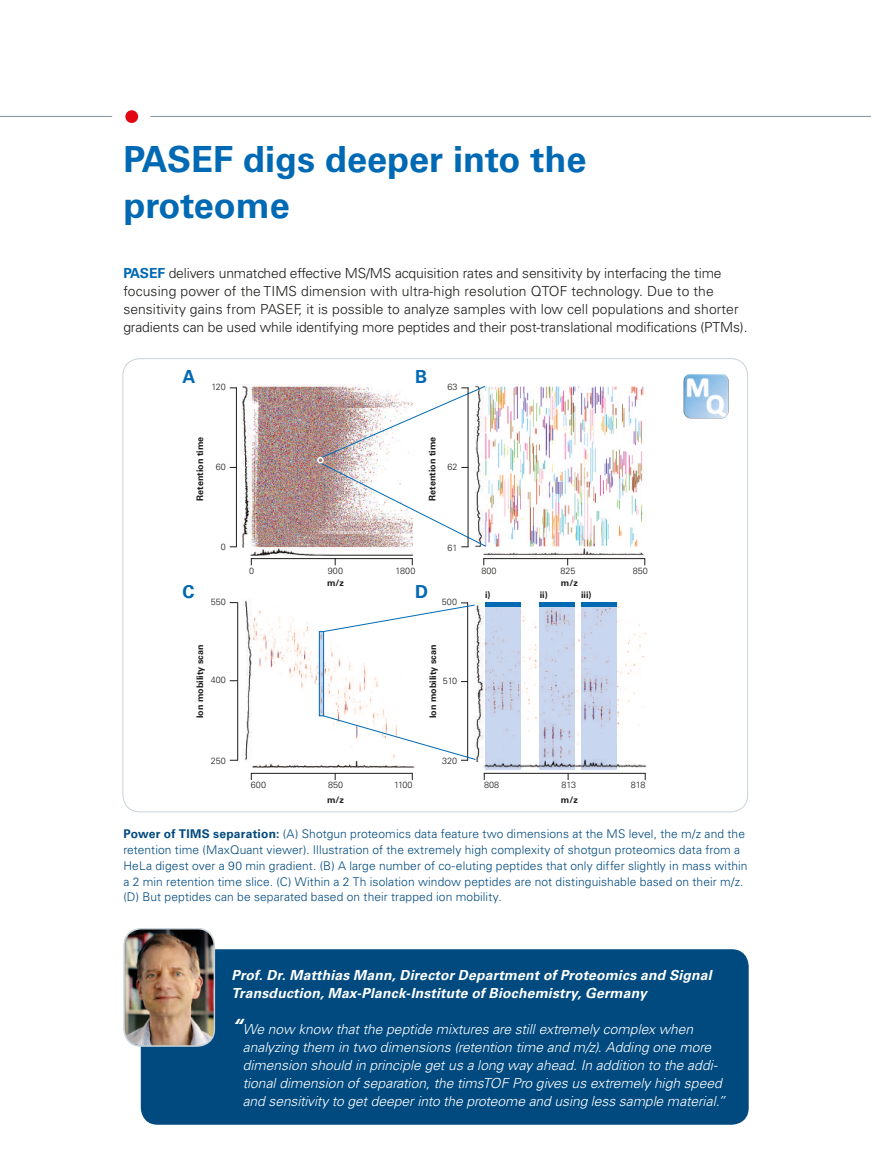
<style>
.page{position:relative;width:871px;height:1165px;background:#fff}
.page>*{position:absolute;margin:0;border:0;box-sizing:border-box;transform-origin:0 0}
.t1{font:700 36px/45px "Univers LT Std";color:#0069b4}
.t2{font:700 18px "Univers LT Std";color:#0069b4}
.t3{font:300 13.8px/18px "Univers LT Std";letter-spacing:-.01em;color:#1d1d1b}
.t4{font:italic 300 13.8px/18px "Univers LT Std";letter-spacing:-.005em;color:#fff}
.t5{font:italic 700 13.8px/18px "Univers LT Std";letter-spacing:.015em;color:#fff}
.t6{font:300 12px/15.8px "Univers LT Std";letter-spacing:.01em;color:#004a7f}
.t7{font:700 9px "Univers LT Std";color:#1d1d1b}
.t8{font:300 9px "Univers LT Std";color:#1d1d1b}
.s1{font-weight:700;color:#0069b4}
.s2{font-weight:700}
.s3{font-weight:700;font-size:21px}
</style>
<div class="page">
<hr style="left:0;top:116px;width:112px;height:1px;background:#83939c">
<div style="left:125px;top:110px;width:13px;height:13px;background:#e30614;border-radius:50%"></div>
<hr style="left:150px;top:116px;width:721px;height:1px;background:#83939c">
<div style="left:141px;top:949px;width:608px;height:175px;background:#004a7f;border-radius:17px"></div>
<img style="left:126px;top:930px;width:88px;height:115px">
<div style="left:123px;top:927px;width:92px;height:119px;border:2px solid #c9d3d9;border-radius:17px"></div>
<img style="left:683px;top:375px;width:45px;height:44px">
<img style="left:476px;top:602px;width:170px;height:159px">
<img style="left:252px;top:760px;width:162px;height:7px">
<img style="left:243px;top:600px;width:76px;height:160px">
<img style="left:482px;top:759px;width:164px;height:8px">
<img style="left:478px;top:384px;width:166px;height:162px">
<img style="left:483px;top:548px;width:161px;height:9px">
<img style="left:241px;top:384px;width:100px;height:163px">
<img style="left:250px;top:547px;width:163px;height:8px">
<div style="left:317px;top:457px;width:7px;height:6px;border:2px solid #fff;border-radius:50%"></div>
<hr style="left:236px;top:387px;width:1px;height:160px;background:#1d1d1b">
<hr style="left:251px;top:558px;width:162px;height:1px;background:#1d1d1b">
<hr style="left:483px;top:558px;width:162px;height:1px;background:#1d1d1b">
<img style="left:319px;top:385px;width:168px;height:162px">
<hr style="left:237px;top:602px;width:1px;height:158px;background:#1d1d1b">
<hr style="left:251px;top:772px;width:162px;height:1px;background:#1d1d1b">
<hr style="left:484px;top:772px;width:162px;height:1px;background:#1d1d1b">
<div style="left:485px;top:602px;width:35px;height:167px;background:#c9d6ef"></div>
<hr style="left:485px;top:602px;width:35px;height:4px;background:#0069b4">
<div style="left:540px;top:602px;width:35px;height:167px;background:#c9d6ef"></div>
<div style="left:581px;top:602px;width:35px;height:167px;background:#c9d6ef"></div>
<svg style="left:319px;top:602px;width:157px;height:158px"></svg>
<hr style="left:323px;top:631px;width:1px;height:85px;background:#0069b4">
<hr style="left:540px;top:602px;width:35px;height:4px;background:#0069b4">
<hr style="left:581px;top:602px;width:35px;height:4px;background:#0069b4">
<h1 class="t1" style="left:123px;top:137px;width:465px">PASEF digs deeper into the proteome</h1>
<p class="t3" style="left:123px;top:264px;width:626px"><span class="s1">PASEF</span> delivers unmatched effective MS/MS acquisition rates and sensitivity by interfacing the time focusing power of the TIMS dimension with ultra-high resolution QTOF technology. Due to the sensitivity gains from PASEF, it is possible to analyze samples with low cell populations and shorter gradients can be used while identifying more peptides and their post-translational modifications (PTMs).</p>
<h2 class="t2" style="left:182px;top:366px;width:14px">A</h2>
<h2 class="t2" style="left:415px;top:366px;width:14px">B</h2>
<p class="t8" style="left:211px;top:381px;width:16px">120</p>
<p class="t8" style="left:448px;top:381px;width:12px">63</p>
<p class="t7" style="left:195px;top:500px;width:65px;rotate:-90deg">Retention time</p>
<p class="t7" style="left:427px;top:500px;width:65px;rotate:-90deg">Retention time</p>
<p class="t8" style="left:216px;top:461px;width:12px">60</p>
<p class="t8" style="left:448px;top:461px;width:12px">62</p>
<p class="t8" style="left:221px;top:541px;width:7px">0</p>
<p class="t8" style="left:448px;top:542px;width:12px">61</p>
<p class="t8" style="left:249px;top:565px;width:7px">0</p>
<p class="t8" style="left:328px;top:565px;width:17px">900</p>
<p class="t8" style="left:395px;top:565px;width:21px">1800</p>
<p class="t8" style="left:481px;top:565px;width:17px">800</p>
<p class="t8" style="left:561px;top:565px;width:17px">825</p>
<p class="t8" style="left:633px;top:565px;width:17px">850</p>
<p class="t7" style="left:327px;top:577px;width:18px">m/z</p>
<p class="t7" style="left:561px;top:577px;width:18px">m/z</p>
<h2 class="t2" style="left:182px;top:580px;width:14px">C</h2>
<h2 class="t2" style="left:415px;top:580px;width:14px">D</h2>
<p class="t7" style="left:485px;top:589px;width:7px">i)</p>
<p class="t7" style="left:540px;top:589px;width:10px">ii)</p>
<p class="t7" style="left:581px;top:589px;width:12px">iii)</p>
<p class="t8" style="left:211px;top:596px;width:17px">550</p>
<p class="t8" style="left:442px;top:596px;width:17px">500</p>
<p class="t7" style="left:195px;top:718px;width:75px;rotate:-90deg">Ion mobility scan</p>
<p class="t7" style="left:428px;top:718px;width:75px;rotate:-90deg">Ion mobility scan</p>
<p class="t8" style="left:211px;top:674px;width:17px">400</p>
<p class="t8" style="left:443px;top:675px;width:16px">510</p>
<p class="t8" style="left:211px;top:755px;width:17px">250</p>
<p class="t8" style="left:442px;top:755px;width:17px">320</p>
<p class="t8" style="left:251px;top:779px;width:17px">600</p>
<p class="t8" style="left:328px;top:779px;width:17px">850</p>
<p class="t8" style="left:394px;top:779px;width:20px">1100</p>
<p class="t8" style="left:484px;top:779px;width:17px">808</p>
<p class="t8" style="left:561px;top:779px;width:16px">813</p>
<p class="t8" style="left:631px;top:779px;width:16px">818</p>
<p class="t7" style="left:327px;top:794px;width:18px">m/z</p>
<p class="t7" style="left:561px;top:794px;width:18px">m/z</p>
<p class="t6" style="left:123px;top:826px;width:626px"><span class="s2">Power of TIMS separation:</span> (A) Shotgun proteomics data feature two dimensions at the MS level, the m/z and the retention time (MaxQuant viewer). Illustration of the extremely high complexity of shotgun proteomics data from a HeLa digest over a 90 min gradient. (B) A large number of co-eluting peptides that only differ slightly in mass within a 2 min retention time slice. (C) Within a 2 Th isolation window peptides are not distinguishable based on their m/z. (D) But peptides can be separated based on their trapped ion mobility.</p>
<p class="t5" style="left:232px;top:965px;width:482px">Prof. Dr. Matthias Mann, Director Department of Proteomics and Signal<br>Transduction, Max-Planck-Institute of Biochemistry, Germany</p>
<p class="t4" style="left:243px;top:1019px;width:484px;text-indent:-11px"><span class="s3">“</span>We now know that the peptide mixtures are still extremely complex when analyzing them in two dimensions (retention time and m/z). Adding one more dimension should in principle get us a long way ahead. In addition to the addi&shy;tional dimension of separation, the timsTOF Pro gives us extremely high speed and sensitivity to get deeper into the proteome and using less sample material.”</p>
</div>
